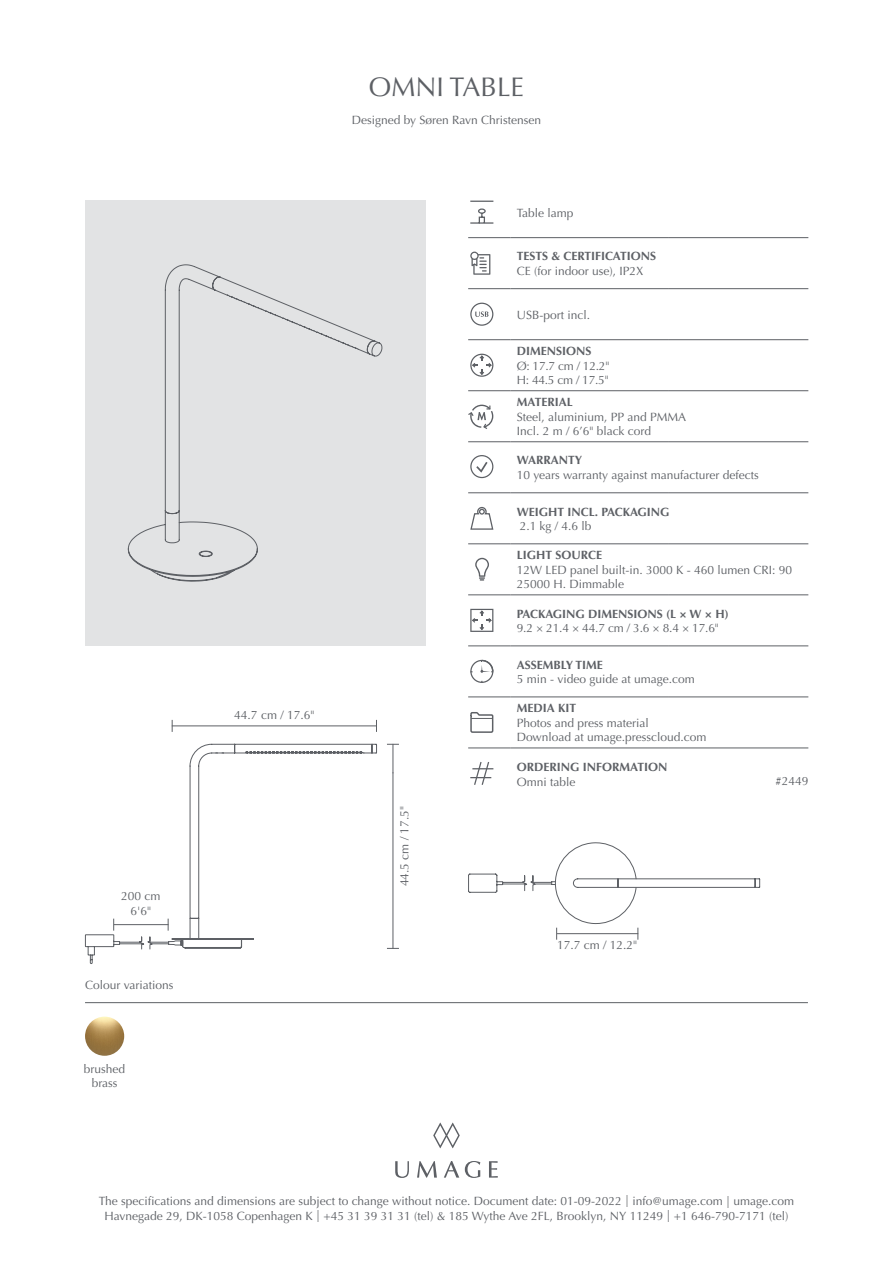
<style>
.page{position:relative;width:893px;height:1263px;background:#fff}
.page>*{position:absolute;margin:0;border:0;box-sizing:border-box;transform-origin:0 0}
.t1{font:27px "Optima LT Std";color:#5d6065}
.t2{font:12px/14.4px "Optima LT Std";color:#5d6065;text-align:center}
.t3{font:700 12px "Optima LT Std";color:#5d6065}
.t4{font:12px/14.4px "Optima LT Std";letter-spacing:-.02em;color:#5d6065}
</style>
<div class="page">
<svg style="left:489px;top:1161px;width:9px;height:16px"></svg>
<svg style="left:433px;top:1123px;width:27px;height:25px"></svg>
<svg style="left:395px;top:1161px;width:14px;height:17px"></svg>
<svg style="left:417px;top:1161px;width:20px;height:16px"></svg>
<svg style="left:444px;top:1161px;width:15px;height:16px"></svg>
<svg style="left:465px;top:1161px;width:15px;height:17px"></svg>
<hr style="left:468px;top:288px;width:43px;height:1px;background:#5d6065">
<hr style="left:468px;top:339px;width:43px;height:1px;background:#5d6065">
<hr style="left:468px;top:390px;width:43px;height:1px;background:#5d6065">
<hr style="left:468px;top:441px;width:43px;height:1px;background:#5d6065">
<hr style="left:511px;top:441px;width:157px;height:1px;background:#5d6065">
<hr style="left:668px;top:441px;width:140px;height:1px;background:#5d6065">
<hr style="left:468px;top:492px;width:43px;height:1px;background:#5d6065">
<hr style="left:511px;top:492px;width:157px;height:1px;background:#5d6065">
<hr style="left:668px;top:492px;width:140px;height:1px;background:#5d6065">
<hr style="left:468px;top:543px;width:43px;height:1px;background:#5d6065">
<hr style="left:511px;top:543px;width:157px;height:1px;background:#5d6065">
<hr style="left:668px;top:543px;width:140px;height:1px;background:#5d6065">
<hr style="left:468px;top:594px;width:43px;height:1px;background:#5d6065">
<hr style="left:511px;top:594px;width:157px;height:1px;background:#5d6065">
<hr style="left:668px;top:594px;width:140px;height:1px;background:#5d6065">
<hr style="left:468px;top:645px;width:43px;height:1px;background:#5d6065">
<hr style="left:511px;top:645px;width:157px;height:1px;background:#5d6065">
<hr style="left:668px;top:645px;width:140px;height:1px;background:#5d6065">
<hr style="left:468px;top:696px;width:43px;height:1px;background:#5d6065">
<hr style="left:511px;top:696px;width:157px;height:1px;background:#5d6065">
<hr style="left:668px;top:696px;width:140px;height:1px;background:#5d6065">
<hr style="left:468px;top:747px;width:43px;height:1px;background:#5d6065">
<hr style="left:511px;top:747px;width:157px;height:1px;background:#5d6065">
<hr style="left:668px;top:747px;width:140px;height:1px;background:#5d6065">
<hr style="left:468px;top:237px;width:43px;height:1px;background:#5d6065">
<hr style="left:511px;top:237px;width:157px;height:1px;background:#5d6065">
<hr style="left:668px;top:237px;width:140px;height:1px;background:#5d6065">
<hr style="left:511px;top:288px;width:157px;height:1px;background:#5d6065">
<hr style="left:668px;top:288px;width:140px;height:1px;background:#5d6065">
<hr style="left:511px;top:339px;width:157px;height:1px;background:#5d6065">
<hr style="left:668px;top:339px;width:140px;height:1px;background:#5d6065">
<hr style="left:511px;top:390px;width:157px;height:1px;background:#5d6065">
<hr style="left:668px;top:390px;width:140px;height:1px;background:#5d6065">
<svg style="left:470px;top:200px;width:24px;height:24px"></svg>
<svg style="left:470px;top:252px;width:20px;height:23px"></svg>
<svg style="left:470px;top:303px;width:23px;height:23px"></svg>
<svg style="left:470px;top:354px;width:23px;height:23px"></svg>
<svg style="left:468px;top:405px;width:25px;height:24px"></svg>
<svg style="left:470px;top:455px;width:23px;height:23px"></svg>
<svg style="left:470px;top:506px;width:24px;height:24px"></svg>
<svg style="left:475px;top:558px;width:14px;height:23px"></svg>
<svg style="left:470px;top:609px;width:23px;height:23px"></svg>
<svg style="left:470px;top:660px;width:23px;height:23px"></svg>
<svg style="left:470px;top:712px;width:24px;height:21px"></svg>
<svg style="left:470px;top:762px;width:23px;height:23px"></svg>
<div style="left:85px;top:200px;width:340px;height:446px;background:#e2e3e4"></div>
<hr style="left:172px;top:725px;width:205px;height:1px;background:#5d6065">
<svg style="left:172px;top:720px;width:1px;height:12px"></svg>
<hr style="left:393px;top:772px;width:1px;height:177px;background:#5d6065">
<svg style="left:387px;top:744px;width:12px;height:29px"></svg>
<svg style="left:128px;top:264px;width:255px;height:318px"></svg>
<svg style="left:468px;top:842px;width:292px;height:98px"></svg>
<svg style="left:85px;top:743px;width:292px;height:221px"></svg>
<hr style="left:85px;top:1002px;width:723px;height:1px;background:#5d6065">
<img style="left:85px;top:1016px;width:39px;height:40px;border-radius:20px">
<p class="t2" style="left:121px;top:889px;width:41px">200 cm<br>6'6"</p>
<p class="t2" style="left:85px;top:978px;width:90px">Colour variations</p>
<p class="t2" style="left:84px;top:1062px;width:43px">brushed brass</p>
<p class="t2" style="left:234px;top:708px;width:82px">44.7 cm / 17.6"</p>
<h1 class="t1" style="left:369px;top:71px;width:157px">OMNI TABLE</h1>
<p class="t2" style="left:352px;top:113px;width:191px">Designed by Søren Ravn Christensen</p>
<p class="t2" style="left:397px;top:886px;width:82px;rotate:-90deg">44.5 cm / 17.5"</p>
<p class="t2" style="left:517px;top:205px;width:58px">Table lamp</p>
<p class="t3" style="left:517px;top:249px;width:141px">TESTS &amp; CERTIFICATIONS</p>
<p class="t2" style="left:517px;top:264px;width:128px">CE (for indoor use), IP2X</p>
<p class="t2" style="left:517px;top:307px;width:75px">USB-port incl.</p>
<p class="t3" style="left:517px;top:344px;width:76px">DIMENSIONS</p>
<p class="t4" style="left:517px;top:358px;width:94px">Ø: 17.7 cm / 12.2"<br>H: 44.5 cm / 17.5"</p>
<p class="t3" style="left:517px;top:395px;width:58px">MATERIAL</p>
<p class="t2" style="left:517px;top:410px;width:171px;text-align:left">Steel, aluminium, PP and PMMA<br>Incl. 2 m / 6’6" black cord</p>
<p class="t3" style="left:517px;top:453px;width:67px">WARRANTY</p>
<p class="t2" style="left:517px;top:468px;width:244px">10 years warranty against manufacturer defects</p>
<p class="t3" style="left:517px;top:504px;width:154px">WEIGHT INCL. PACKAGING</p>
<p class="t2" style="left:520px;top:519px;width:73px">2.1 kg / 4.6 lb</p>
<p class="t3" style="left:517px;top:548px;width:87px">LIGHT SOURCE</p>
<p class="t2" style="left:517px;top:563px;width:277px;text-align:left">12W LED panel built-in. 3000 K - 460 lumen CRI: 90<br>25000 H. Dimmable</p>
<p class="t3" style="left:517px;top:606px;width:214px">PACKAGING DIMENSIONS (L × W × H)</p>
<p class="t2" style="left:517px;top:621px;width:204px">9.2 × 21.4 × 44.7 cm / 3.6 × 8.4 × 17.6"</p>
<p class="t3" style="left:517px;top:657px;width:88px">ASSEMBLY TIME</p>
<p class="t2" style="left:517px;top:672px;width:180px">5 min - video guide at umage.com</p>
<p class="t3" style="left:517px;top:701px;width:61px">MEDIA KIT</p>
<p class="t2" style="left:517px;top:716px;width:191px;text-align:left">Photos and press material<br>Download at umage.presscloud.com</p>
<p class="t3" style="left:517px;top:759px;width:152px">ORDERING INFORMATION</p>
<p class="t2" style="left:517px;top:774px;width:60px">Omni table</p>
<p class="t2" style="left:775px;top:774px;width:35px">#2449</p>
<p class="t2" style="left:557px;top:938px;width:82px">17.7 cm / 12.2"</p>
<p class="t2" style="left:99px;top:1194px;width:697px;line-height:15px">The specifications and dimensions are subject to change without notice. Document date: 01-09-2022 | info@umage.com | umage.com<br>Havnegade 29, DK-1058 Copenhagen K | +45 31 39 31 31 (tel) &amp; 185 Wythe Ave 2FL, Brooklyn, NY 11249 | +1 646-790-7171 (tel)</p>
</div>
